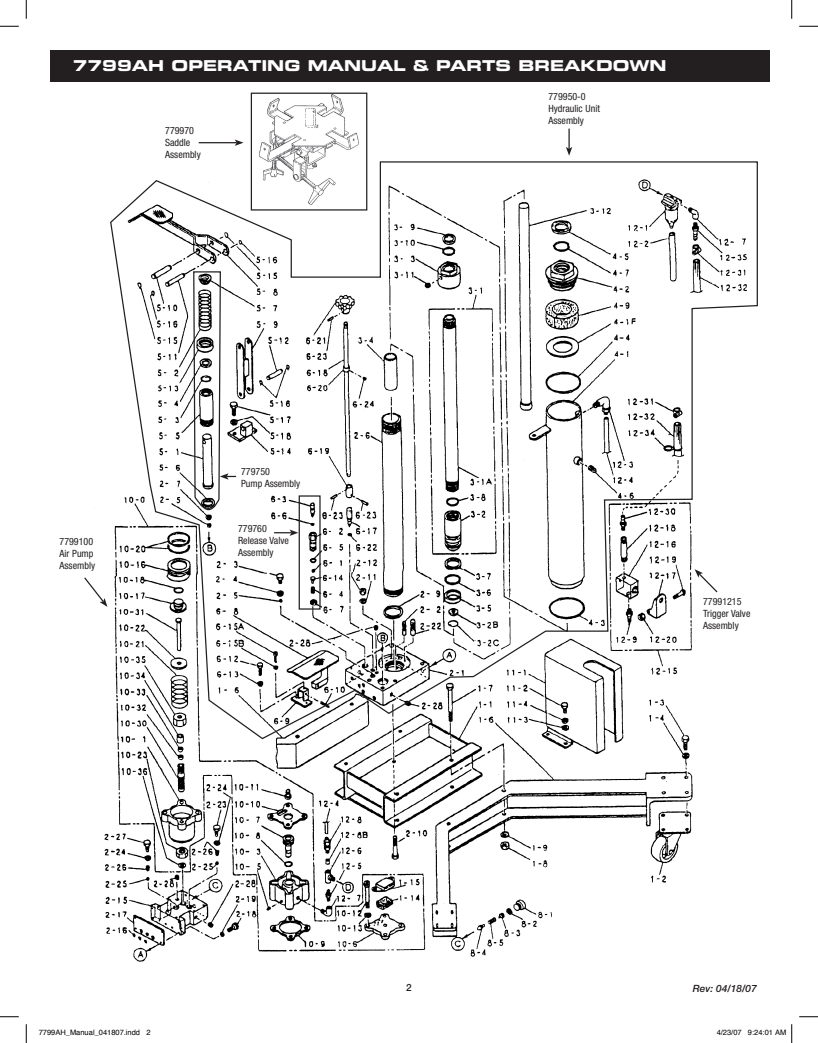
<style>
.page{position:relative;width:818px;height:1043px;background:#fff}
.page>*{position:absolute;margin:0;border:0;box-sizing:border-box;transform-origin:0 0}
.t1{font:15px "Eurostile LT Std Bold Ex 2";color:#fff}
.t2{font:condensed 10px/12px "Helvetica Neue LT Std";color:#231f20}
.t3{font:italic 500 10px "Helvetica Neue LT Std";color:#231f20}
.t4{font:7.5px "Helvetica";color:#000}
</style>
<div class="page">
<img style="left:104px;top:606px;width:589px;height:356px">
<img style="left:259px;top:95px;width:100px;height:66px">
<div style="left:251px;top:93px;width:116px;height:117px;border:1px solid #231f20"></div>
<svg style="left:109px;top:161px;width:649px;height:579px"></svg>
<svg style="left:192px;top:271px;width:44px;height:240px"></svg>
<svg style="left:274px;top:529px;width:24px;height:7px"></svg>
<svg style="left:566px;top:129px;width:6px;height:27px"></svg>
<svg style="left:694px;top:569px;width:24px;height:24px"></svg>
<svg style="left:84px;top:577px;width:23px;height:30px"></svg>
<hr style="left:199px;top:142px;width:38px;height:1px;background:#231f20">
<svg style="left:235px;top:139px;width:8px;height:7px"></svg>
<div style="left:50px;top:50px;width:719px;height:31px;background:#231f20"></div>
<svg style="left:0;top:25px;width:19px;height:2px"></svg>
<svg style="left:799px;top:25px;width:19px;height:2px"></svg>
<svg style="left:0;top:1016px;width:19px;height:1px"></svg>
<svg style="left:799px;top:1016px;width:19px;height:1px"></svg>
<svg style="left:25px;top:0;width:2px;height:19px"></svg>
<svg style="left:25px;top:1024px;width:2px;height:18px"></svg>
<svg style="left:791px;top:0;width:1px;height:19px"></svg>
<svg style="left:791px;top:1024px;width:1px;height:18px"></svg>
<h1 class="t1" style="left:73px;top:55px;width:595px">7799AH OPERATING MANUAL &amp; PARTS BREAKDOWN</h1>
<p class="t2" style="left:165px;top:125px;width:37px">779970<br>Saddle<br>Assembly</p>
<p class="t2" style="left:60px;top:535px;width:37px">7799100<br>Air Pump<br>Assembly</p>
<p class="t2" style="left:241px;top:465px;width:61px">779750<br>Pump Assembly</p>
<p class="t2" style="left:238px;top:522px;width:52px">779760<br>Release Valve<br>Assembly</p>
<p class="t2" style="left:548px;top:91px;width:53px">779950-0<br>Hydraulic Unit<br>Assembly</p>
<p class="t2" style="left:703px;top:595px;width:49px">77991215<br>Trigger Valve<br>Assembly</p>
<p class="t3" style="left:692px;top:982px;width:65px">Rev: 04/18/07</p>
<p class="t4" style="left:39px;top:1026px;width:113px">7799AH_Manual_041807.indd 2</p>
<p class="t4" style="left:716px;top:1026px;width:71px">4/23/07 9:24:01 AM</p>
</div>
